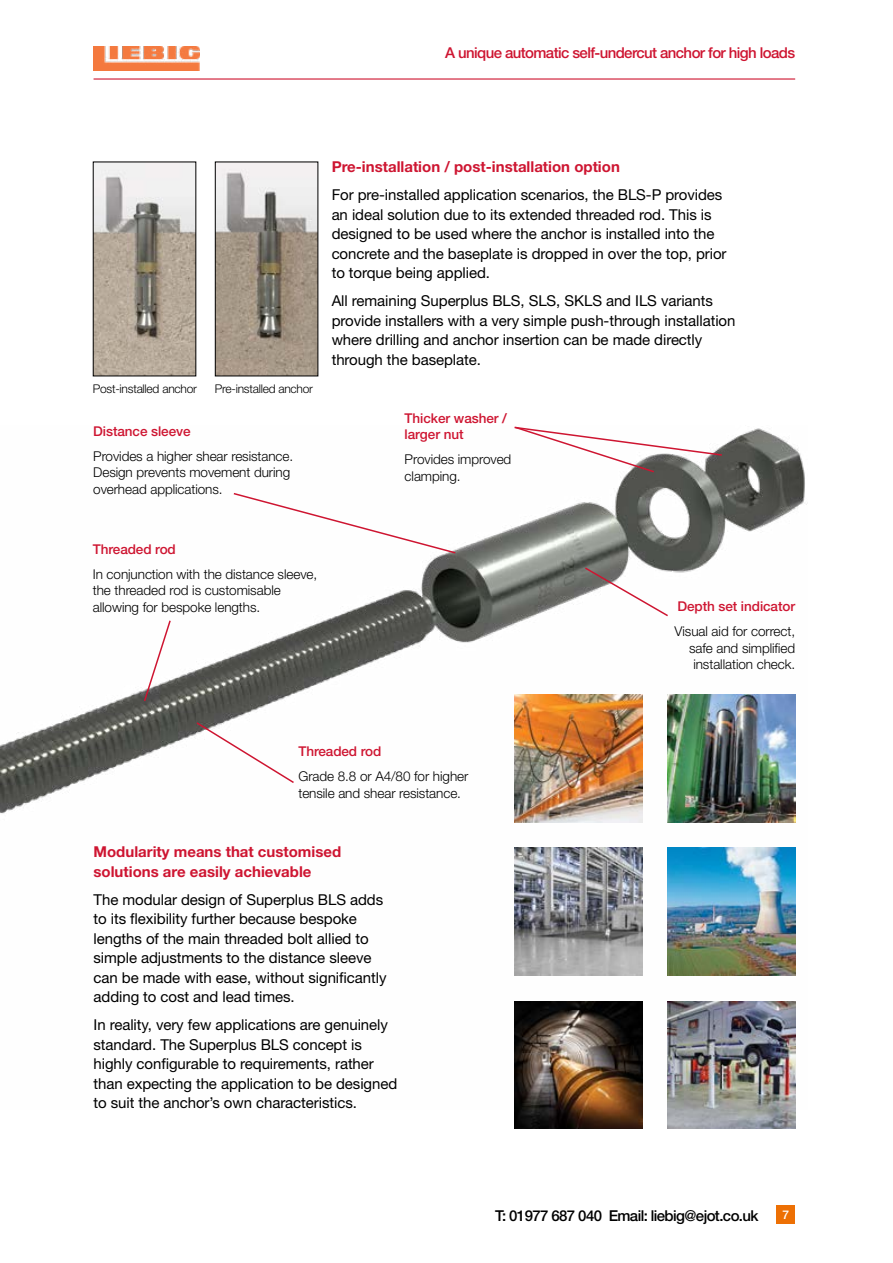
<style>
.page{position:relative;width:893px;height:1263px;background:#fff}
.page>*{position:absolute;margin:0;border:0;box-sizing:border-box;transform-origin:0 0}
.t1{font:15px/19.5px "Helvetica Neue LT Std";letter-spacing:-.005em;color:#000}
.t2{font:700 15px/19.5px "Helvetica Neue LT Std";color:#ce1531}
.t3{font:500 15px "Helvetica Neue LT Std";letter-spacing:-.04em;color:#ce1531}
.t4{font:500 15px "Helvetica Neue LT Std";letter-spacing:-.04em;color:#000}
.t5{font:300 13.5px/16.5px "Helvetica Neue LT Std";letter-spacing:-.005em;color:#000}
.t6{font:500 13.5px/16.5px "Helvetica Neue LT Std";letter-spacing:-.005em;color:#ce1531}
.t7{font:300 12px "Helvetica Neue LT Std";letter-spacing:-.02em;color:#000}
.t8{font:500 12px "Helvetica Neue LT Std";color:#fff}
</style>
<div class="page">
<img style="left:94px;top:47px;width:106px;height:23px">
<img style="left:0;top:428px;width:807px;height:682px">
<div style="left:776px;top:1205px;width:19px;height:19px;background:#ed7004"></div>
<hr style="left:94px;top:78px;width:701px;height:2px;background:#ce1531">
<svg style="left:143px;top:619px;width:29px;height:84px"></svg>
<svg style="left:232px;top:492px;width:225px;height:63px"></svg>
<svg style="left:583px;top:566px;width:87px;height:52px"></svg>
<svg style="left:195px;top:721px;width:101px;height:63px"></svg>
<svg style="left:513px;top:426px;width:210px;height:48px"></svg>
<img style="left:95px;top:164px;width:99px;height:210px">
<img style="left:217px;top:164px;width:99px;height:210px">
<div style="left:215px;top:162px;width:103px;height:214px;border:1px solid #000"></div>
<img style="left:668px;top:848px;width:127px;height:127px">
<img style="left:668px;top:1001px;width:127px;height:128px">
<img style="left:514px;top:848px;width:128px;height:127px">
<img style="left:514px;top:695px;width:128px;height:127px">
<img style="left:514px;top:1001px;width:128px;height:128px">
<img style="left:668px;top:695px;width:127px;height:127px">
<p class="t3" style="left:445px;top:44px;width:352px">A unique automatic self-undercut anchor for high loads</p>
<p class="t7" style="left:93px;top:382px;width:106px">Post-installed anchor</p>
<p class="t7" style="left:215px;top:382px;width:100px">Pre-installed anchor</p>
<p class="t6" style="left:93px;top:422px;width:99px">Distance sleeve</p>
<p class="t5" style="left:93px;top:447px;width:202px">Provides a higher shear resistance.<br>Design prevents movement during overhead applications.</p>
<p class="t2" style="left:332px;top:157px;width:290px">Pre-installation / post-installation option</p>
<p class="t1" style="left:332px;top:185px;width:396px">For pre-installed application scenarios, the BLS-P provides an ideal solution due to its extended threaded rod. This is designed to be used where the anchor is installed into the concrete and the baseplate is dropped in over the top, prior to torque being applied.</p>
<p class="t1" style="left:332px;top:291px;width:405px">All remaining Superplus BLS, SLS, SKLS and ILS variants provide installers with a very simple push-through installation where drilling and anchor insertion can be made directly through the baseplate.</p>
<p class="t6" style="left:405px;top:409px;width:104px">Thicker washer / larger nut</p>
<p class="t5" style="left:405px;top:451px;width:108px">Provides improved clamping.</p>
<p class="t6" style="left:93px;top:540px;width:85px">Threaded rod</p>
<p class="t5" style="left:93px;top:565px;width:226px">In conjunction with the distance sleeve, the threaded rod is customisable allowing for bespoke lengths.</p>
<p class="t6" style="left:677px;top:598px;width:119px">Depth set indicator</p>
<p class="t5" style="left:674px;top:623px;width:122px;text-align:right">Visual aid for correct, safe and simplified installation check.</p>
<p class="t6" style="left:298px;top:743px;width:85px">Threaded rod</p>
<p class="t5" style="left:298px;top:768px;width:171px">Grade 8.8 or A4/80 for higher tensile and shear resistance.</p>
<p class="t2" style="left:94px;top:842px;width:249px">Modularity means that customised solutions are easily achievable</p>
<p class="t1" style="left:94px;top:889px;width:294px">The modular design of Superplus BLS adds to its flexibility further because bespoke lengths of the main threaded bolt allied to simple adjustments to the distance sleeve can be made with ease, without significantly adding to cost and lead times.</p>
<p class="t1" style="left:94px;top:1015px;width:305px">In reality, very few applications are genuinely standard. The Superplus BLS concept is highly configurable to requirements, rather than expecting the application to be designed to suit the anchor’s own characteristics.</p>
<p class="t4" style="left:495px;top:1207px;width:265px">T: 01977 687 040 Email: liebig@ejot.co.uk</p>
<p class="t8" style="left:782px;top:1207px;width:8px">7</p>
</div>
